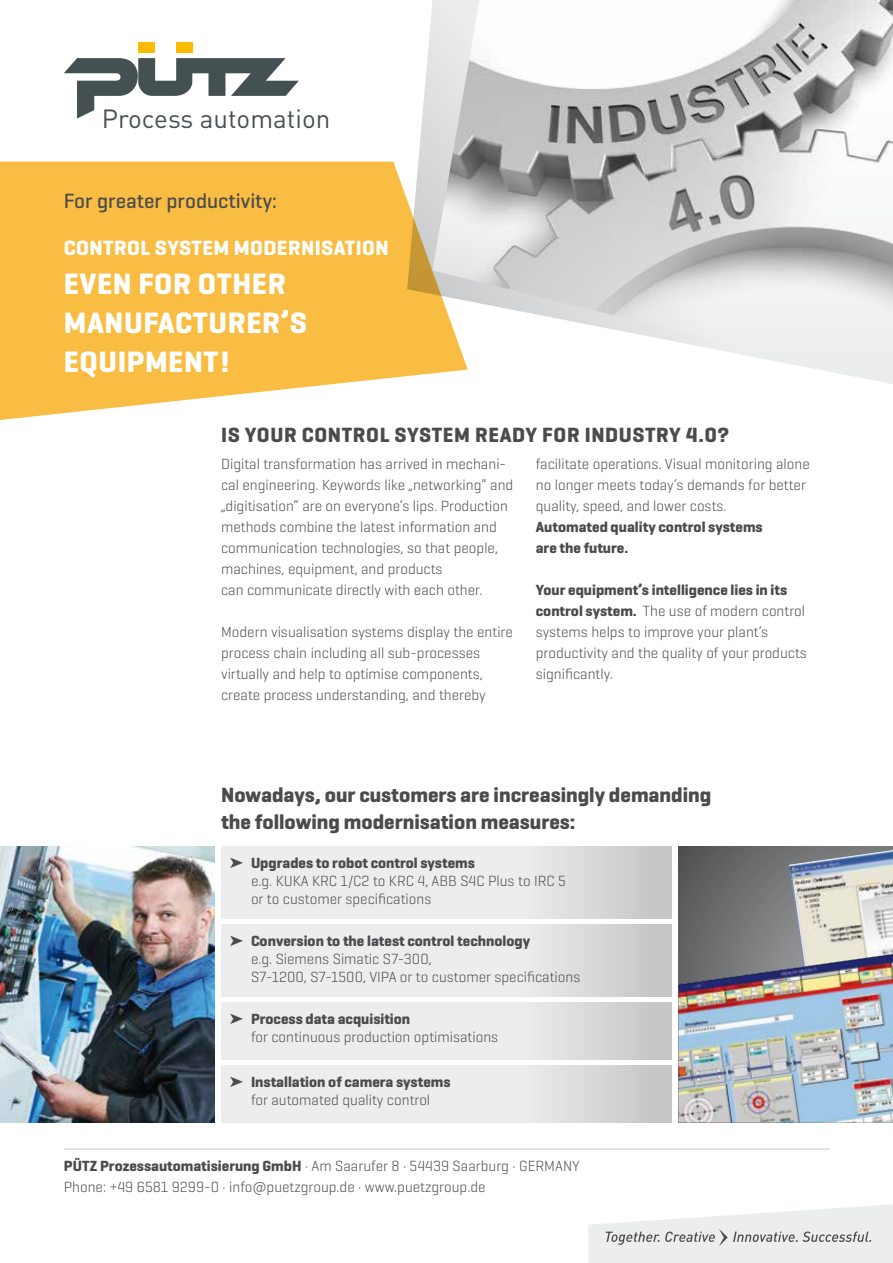
<style>
.page{position:relative;width:893px;height:1263px;background:#fff}
.page>*{position:absolute;margin:0;border:0;box-sizing:border-box;transform-origin:0 0}
.t1{font:700 30px/39px "Geogrotesque";letter-spacing:.02em;color:#fff}
.t2{font:25.95px "DIN Pro";color:#445052}
.t3{font:700 21px/27px "Geogrotesque";color:#4b4b4d}
.t4{font:700 21px "Geogrotesque";letter-spacing:.03em;color:#4b4b4d}
.t5{font:700 21px "Geogrotesque";letter-spacing:.02em;color:#fff}
.t6{font:500 21px "Geogrotesque";color:#4b4b4d}
.t7{font:300 15px/21px "Geogrotesque";color:#4b4b4d}
.t8{font:700 15px/21px "Geogrotesque";color:#4b4b4d}
.s1{font-weight:700}
.s2{font-weight:300}
.s3{font-family:"DIN Pro"}
</style>
<div class="page">
<svg style="left:0;top:162px;width:407px;height:258px;background:#fac253"></svg>
<svg style="left:407px;top:11px;width:486px;height:373px"></svg>
<img style="left:432px;top:0;width:461px;height:351px">
<svg style="left:588px;top:1204px;width:305px;height:59px"></svg>
<hr style="left:64px;top:1149px;width:765px;height:1px;background:#c6c7c8">
<svg style="left:678px;top:847px;width:215px;height:107px;background:#6c6c6e"></svg>
<img style="left:789px;top:850px;width:104px;height:104px">
<img style="left:678px;top:954px;width:215px;height:168px">
<img style="left:0;top:846px;width:215px;height:276px">
<svg style="left:221px;top:846px;width:451px;height:72px;background:#e4e5e6"></svg>
<svg style="left:221px;top:924px;width:451px;height:72px;background:#e4e5e6"></svg>
<svg style="left:221px;top:1003px;width:451px;height:57px;background:#e4e5e6"></svg>
<svg style="left:221px;top:1065px;width:451px;height:57px;background:#e4e5e6"></svg>
<div style="left:138px;top:43px;width:17px;height:10px;background:#fabb00"></div>
<div style="left:176px;top:43px;width:16px;height:10px;background:#fabb00"></div>
<svg style="left:64px;top:58px;width:235px;height:61px"></svg>
<h2 class="t2" style="left:102px;top:101px;width:230px">Process automation</h2>
<h3 class="t6" style="left:64px;top:187px;width:215px">For greater productivity:</h3>
<h3 class="t5" style="left:64px;top:235px;width:326px">CONTROL SYSTEM MODERNISATION</h3>
<h1 class="t1" style="left:64px;top:264px;width:245px">EVEN FOR OTHER<br>MANUFACTURER’S<br>EQUIPMENT!</h1>
<h3 class="t4" style="left:221px;top:421px;width:510px">IS YOUR CONTROL SYSTEM READY FOR INDUSTRY 4.0?</h3>
<p class="t7" style="left:221px;top:452px;width:294px">Digital transformation has arrived in mechani&shy;cal engineering. Keywords like „networking“ and „digitisation“ are on everyone‘s lips. Production methods combine the latest information and communication technologies, so that people, machines, equipment, and products<br>can communicate directly with each other.</p>
<p class="t7" style="left:221px;top:620px;width:293px">Modern visualisation systems display the entire process chain including all sub-processes virtually and help to optimise components, create process understanding, and thereby</p>
<p class="t7" style="left:536px;top:452px;width:276px">facilitate operations. Visual monitoring alone no longer meets today‘s demands for better quality, speed, and lower costs.</p>
<p class="t8" style="left:536px;top:516px;width:228px">Automated quality control systems are the future.</p>
<p class="t7" style="left:536px;top:578px;width:273px"><span class="s1">Your equipment’s intelligence lies in its control system.</span> The use of modern control systems helps to improve your plant’s productivity and the quality of your products significantly.</p>
<h3 class="t3" style="left:221px;top:781px;width:492px">Nowadays, our customers are increasingly demanding the following modernisation measures:</h3>
<p class="t7" style="left:251px;top:853px;width:316px;line-height:18px;text-indent:-21px">➤ <span class="s1">Upgrades to robot control systems<br></span>e.g. KUKA KRC 1/C2 to KRC 4, ABB S4C Plus to IRC 5 or to customer specifications</p>
<p class="t7" style="left:251px;top:931px;width:331px;line-height:18px;text-indent:-21px">➤ <span class="s1">Conversion to the latest control technology<br></span>e.g. Siemens Simatic S7-300,<br>S7-1200, S7-1500, VIPA or to customer specifications</p>
<p class="t7" style="left:251px;top:1009px;width:249px;line-height:18px;text-indent:-21px">➤ <span class="s1">Process data acquisition<br></span>for continuous production optimisations</p>
<p class="t8" style="left:230px;top:1072px;width:222px;line-height:18px;text-align:center">➤ Installation of camera systems <span class="s2">for automated quality control</span></p>
<p class="t7" style="left:64px;top:1154px;width:518px"><span class="s1">PÜTZ Prozessautomatisierung GmbH</span> · Am Saarufer 8 · 54439 Saarburg · GERMANY<br>Phone: +49 6581 9299-0 · info<span class="s3">@</span>puetzgroup.de · www.puetzgroup.de</p>
</div>
